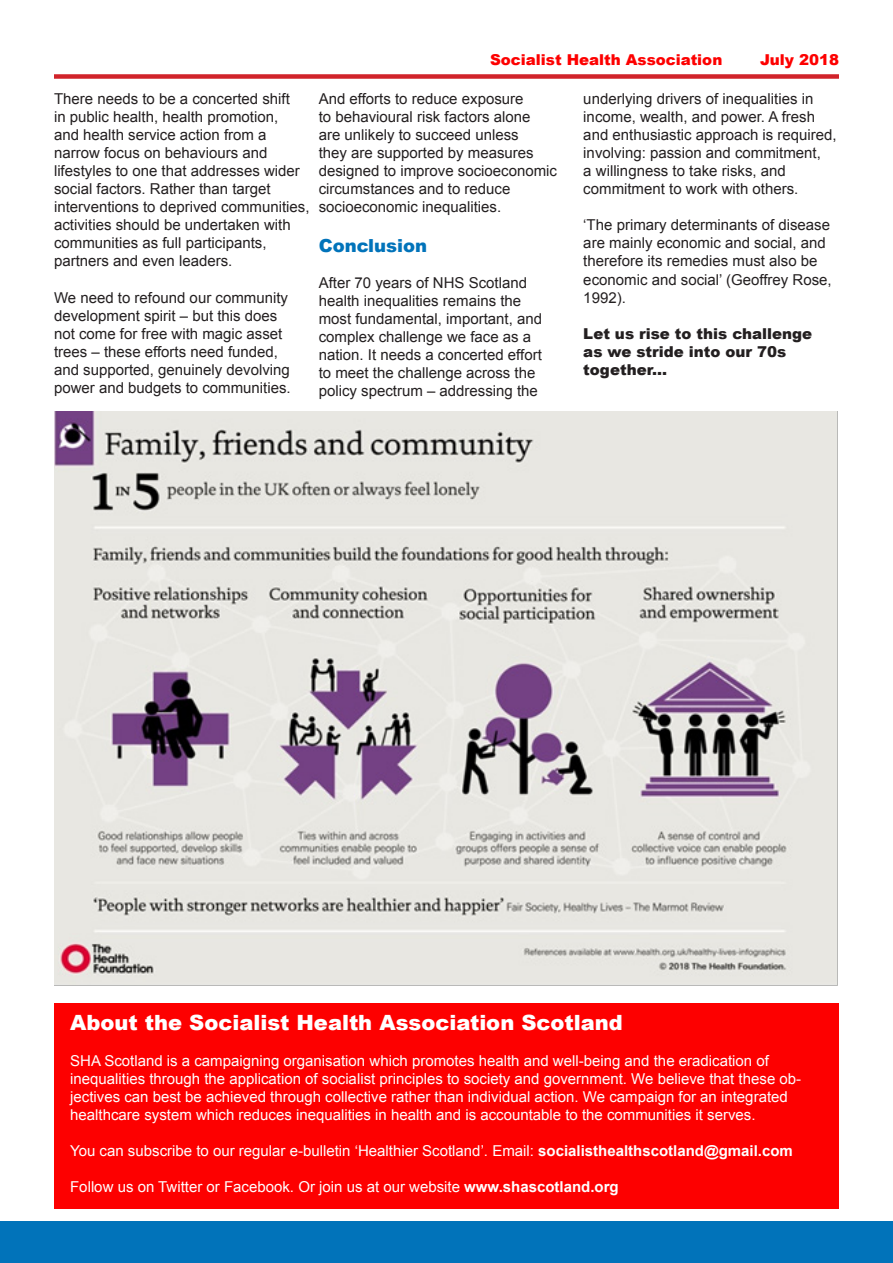
<style>
.page{position:relative;width:893px;height:1263px;background:#fff}
.page>*{position:absolute;margin:0;border:0;box-sizing:border-box;transform-origin:0 0}
.t1{font:900 21px "Arial";color:#fff}
.t2{font:900 18px "Arial";color:#0173ba}
.t3{font:15px/18px "Arial";color:#231f20}
.t4{font:15px/18px "Arial";color:#fff}
.t5{font:900 15px/18px "Arial";color:#231f20}
.t6{font:900 15px "Arial";color:#fd0000}
.s1{font-weight:700}
</style>
<div class="page">
<div style="left:0;top:1221px;width:893px;height:42px;background:#0173ba"></div>
<div style="left:54px;top:74px;width:785px;height:5px;background:#d1232a"></div>
<img style="left:54px;top:411px;width:784px;height:575px">
<div style="left:54px;top:1004px;width:785px;height:205px;background:#fd0000"></div>
<p class="t3" style="left:54px;top:90px;width:257px">There needs to be a concerted shift<br>in public health, health promotion,<br>and health service action from a narrow focus on behaviours and lifestyles to one that addresses wider social factors. Rather than target interventions to deprived communities, activities should be undertaken with communities as full participants, partners and even leaders.</p>
<p class="t3" style="left:54px;top:288px;width:238px">We need to refound our community development spirit – but this does not come for free with magic asset trees – these efforts need funded, and supported, genuinely devolving power and budgets to communities.</p>
<p class="t6" style="left:490px;top:48px;width:234px">Socialist Health Association</p>
<p class="t6" style="left:760px;top:48px;width:81px">July 2018</p>
<p class="t3" style="left:319px;top:90px;width:240px">And efforts to reduce exposure<br>to behavioural risk factors alone<br>are unlikely to succeed unless<br>they are supported by measures designed to improve socioeconomic circumstances and to reduce socioeconomic inequalities.</p>
<p class="t2" style="left:319px;top:233px;width:110px">Conclusion</p>
<p class="t3" style="left:319px;top:274px;width:225px">After 70 years of NHS Scotland health inequalities remains the most fundamental, important, and complex challenge we face as a nation. It needs a concerted effort to meet the challenge across the policy spectrum – addressing the</p>
<p class="t3" style="left:583px;top:90px;width:255px">underlying drivers of inequalities in income, wealth, and power. A fresh and enthusiastic approach is required, involving: passion and commitment,<br>a willingness to take risks, and commitment to work with others.</p>
<p class="t3" style="left:583px;top:216px;width:250px">‘The primary determinants of disease are mainly economic and social, and therefore its remedies must also be economic and social’ (Geoffrey Rose,<br>1992).</p>
<p class="t5" style="left:583px;top:324px;width:230px">Let us rise to this challenge as we stride into our 70s together...</p>
<p class="t1" style="left:70px;top:1007px;width:554px">About the Socialist Health Association Scotland</p>
<p class="t4" style="left:70px;top:1052px;width:732px">SHA Scotland is a campaigning organisation which promotes health and well-being and the eradication of inequalities through the application of socialist principles to society and government. We believe that these ob&shy;jectives can best be achieved through collective rather than individual action. We campaign for an integrated healthcare system which reduces inequalities in health and is accountable to the communities it serves.</p>
<p class="t4" style="left:70px;top:1142px;width:724px">You can subscribe to our regular e-bulletin ‘Healthier Scotland’. Email: <span class="s1">socialisthealthscotland@gmail.com</span></p>
<p class="t4" style="left:70px;top:1178px;width:550px">Follow us on Twitter or Facebook. Or join us at our website <span class="s1">www.shascotland.org</span></p>
</div>
